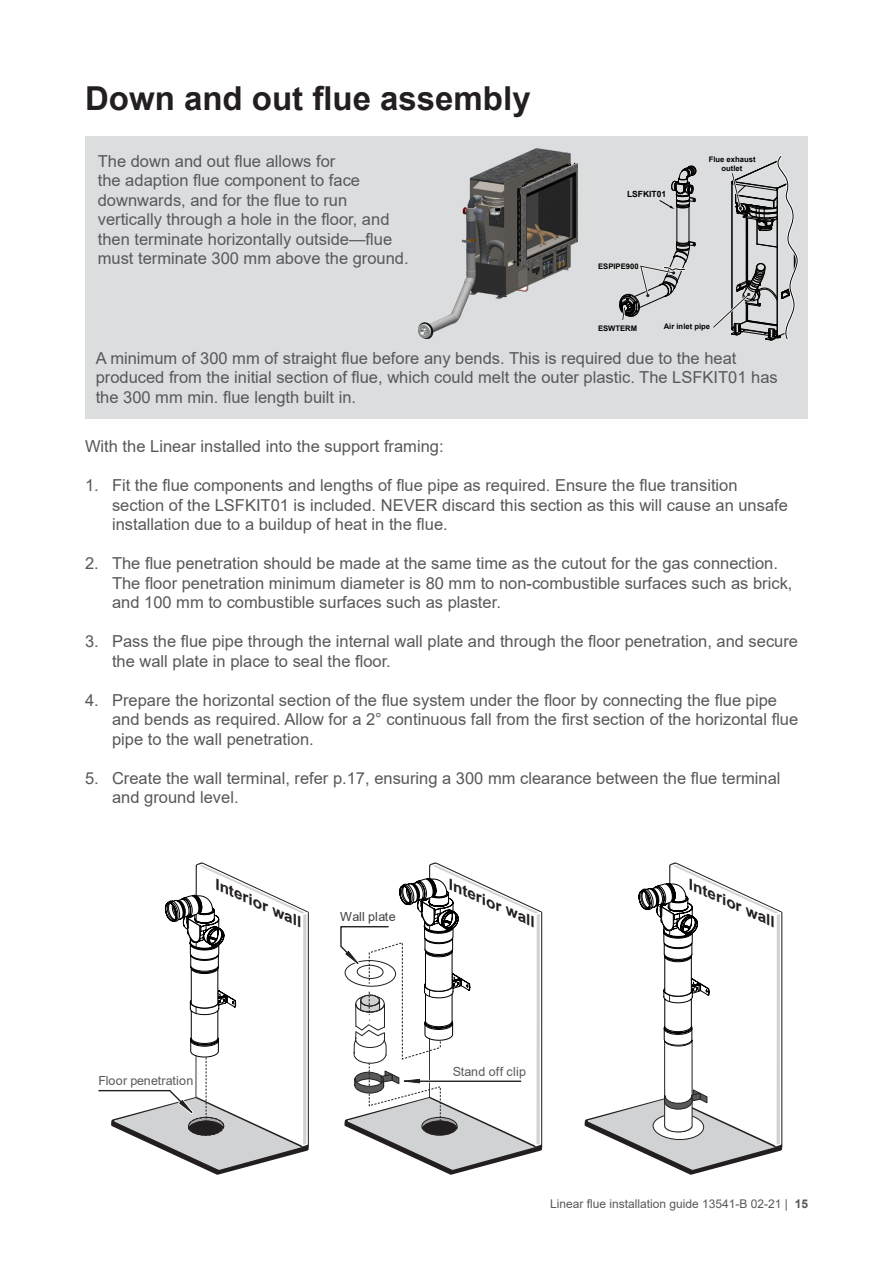
<style>
.page{position:relative;width:893px;height:1263px;background:#fff}
.page>*{position:absolute;margin:0;border:0;box-sizing:border-box;transform-origin:0 0}
._1__page_heading{font:700 33px "Arial";color:#231f20}
.t1{font:16.5px/19.5px "Arial";color:#57585a}
.t2{font:italic 700 13.95px "Arial";color:#231f20;scale:1.2 1}
.t3{font:12.6px "Arial";letter-spacing:.015em;color:#58595b}
.t4{font:12.6px "Arial";letter-spacing:.02em;color:#404041}
.t5{font:12px "Arial";color:#57585a}
.t6{font:700 8.55px "Arial";color:#010101}
.t7{font:700 7.65px/9.1px "Arial";color:#010101;text-align:center}
.s1{font-weight:700}
</style>
<div class="page">
<svg style="left:98px;top:862px;width:211px;height:313px"></svg>
<svg style="left:340px;top:862px;width:203px;height:313px"></svg>
<svg style="left:584px;top:862px;width:199px;height:313px"></svg>
<div style="left:85px;top:136px;width:723px;height:282px;background:#dcdddf"></div>
<svg style="left:713px;top:155px;width:86px;height:186px"></svg>
<hr style="left:689px;top:206px;width:1px;height:36px;background:#010101">
<hr style="left:676px;top:206px;width:1px;height:36px;background:#010101">
<svg style="left:659px;top:165px;width:38px;height:44px"></svg>
<svg style="left:619px;top:241px;width:77px;height:79px"></svg>
<img style="left:418px;top:149px;width:159px;height:190px">
<p class="_1__page_heading" style="left:85px;top:75px;width:447px">Down and out flue assembly</p>
<p class="t1" style="left:98px;top:151px;width:312px">The down and out flue allows for<br>the adaption flue component to face downwards, and for the flue to run vertically through a hole in the floor, and then terminate horizontally outside—flue must terminate 300 mm above the ground.</p>
<p class="t6" style="left:627px;top:188px;width:41px">LSFKIT01</p>
<p class="t7" style="left:598px;top:261px;width:42px">ESPIPE900</p>
<p class="t7" style="left:709px;top:154px;width:48px">Flue exhaust outlet</p>
<p class="t7" style="left:598px;top:323px;width:41px">ESWTERM</p>
<p class="t7" style="left:664px;top:322px;width:48px">Air inlet pipe</p>
<p class="t1" style="left:96px;top:348px;width:684px">A minimum of 300 mm of straight flue before any bends. This is required due to the heat produced from the initial section of flue, which could melt the outer plastic. The LSFKIT01 has the 300 mm min. flue length built in.</p>
<p class="t1" style="left:85px;top:436px;width:360px">With the Linear installed into the support framing:</p>
<p class="t1" style="left:112px;top:475px;width:677px;text-indent:-27px">1. Fit the flue components and lengths of flue pipe as required. Ensure the flue transition section of the LSFKIT01 is included. NEVER discard this section as this will cause an unsafe installation due to a buildup of heat in the flue.</p>
<p class="t1" style="left:112px;top:553px;width:682px;text-indent:-27px">2. The flue penetration should be made at the same time as the cutout for the gas connection.<br>The floor penetration minimum diameter is 80 mm to non-combustible surfaces such as brick, and 100 mm to combustible surfaces such as plaster.</p>
<p class="t1" style="left:112px;top:631px;width:688px;text-indent:-27px">3. Pass the flue pipe through the internal wall plate and through the floor penetration, and secure the wall plate in place to seal the floor.</p>
<p class="t1" style="left:112px;top:690px;width:688px;text-indent:-27px">4. Prepare the horizontal section of the flue system under the floor by connecting the flue pipe and bends as required. Allow for a 2° continuous fall from the first section of the horizontal flue pipe to the wall penetration.</p>
<p class="t1" style="left:112px;top:768px;width:670px;text-indent:-27px">5. Create the wall terminal, refer p.17, ensuring a 300 mm clearance between the flue terminal and ground level.</p>
<p class="t2" style="left:221px;top:875px;width:80px;rotate:24deg">Interior wall</p>
<p class="t4" style="left:340px;top:908px;width:57px">Wall plate</p>
<p class="t2" style="left:455px;top:875px;width:80px;rotate:24deg">Interior wall</p>
<p class="t2" style="left:695px;top:875px;width:80px;rotate:24deg">Interior wall</p>
<p class="t3" style="left:98px;top:1071px;width:97px">Floor penetration</p>
<p class="t3" style="left:453px;top:1063px;width:75px">Stand off clip</p>
<p class="t5" style="left:550px;top:1195px;width:259px">Linear flue installation guide 13541-B 02-21 | <span class="s1">15</span></p>
</div>
